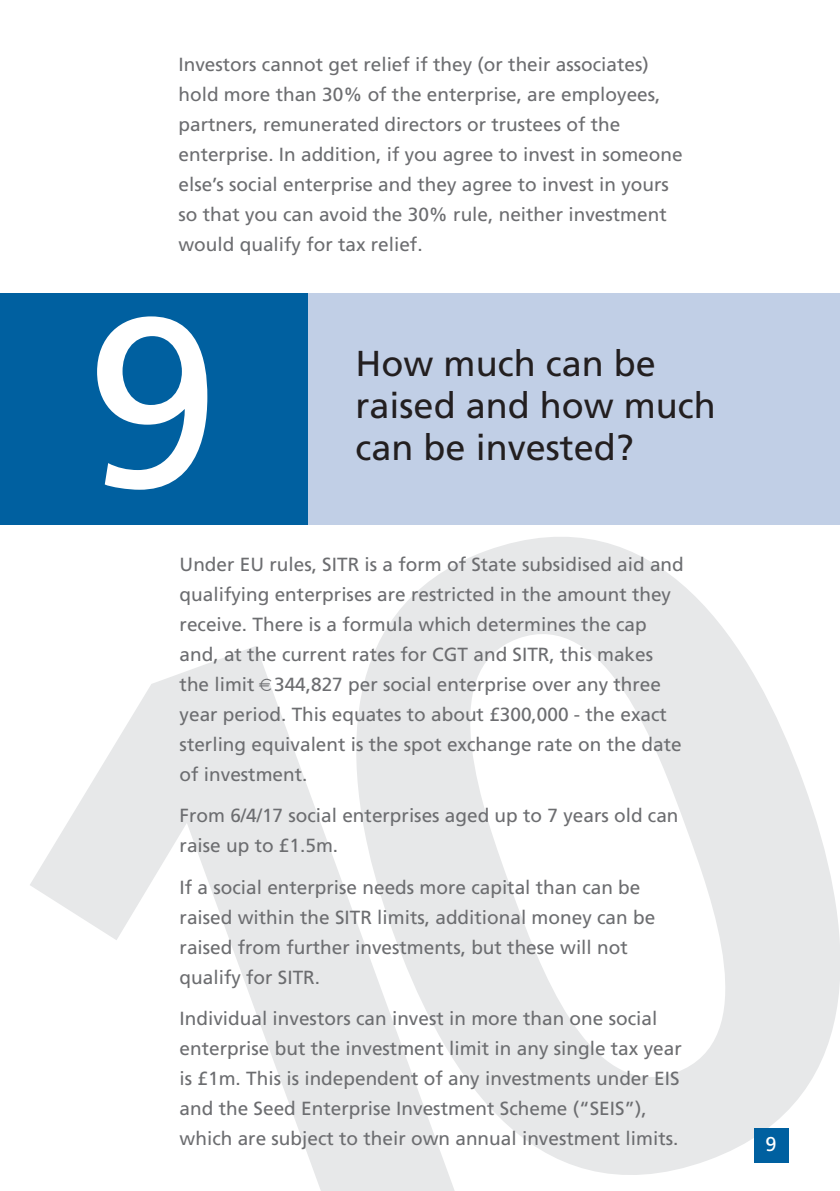
<style>
.page{position:relative;width:840px;height:1191px;background:#fff}
.page>*{position:absolute;margin:0;border:0;box-sizing:border-box;transform-origin:0 0}
.t1{font:240px "Frutiger";color:#fff}
.t2{font:36px/42px "Frutiger";color:#231f20}
.t3{font:20px "Frutiger";color:#fff}
.t4{font:19px/30px "Frutiger";color:#6c6d70}
</style>
<div class="page">
<div style="left:0;top:293px;width:839px;height:231px;background:#c1cfe6"></div>
<div style="left:0;top:293px;width:307px;height:231px;background:#0060a0"></div>
<p class="t4" style="left:178px;top:51px;width:505px">Investors cannot get relief if they (or their associates) hold more than 30% of the enterprise, are employees, partners, remunerated directors or trustees of the enterprise. In addition, if you agree to invest in someone else’s social enterprise and they agree to invest in yours so that you can avoid the 30% rule, neither investment would qualify for tax relief.</p>
<h1 class="t1" style="left:86px;top:307px;width:135px">9</h1>
<h2 class="t2" style="left:355px;top:345px;width:362px">How much can be raised and how much can be invested?</h2>
<p class="t4" style="left:179px;top:551px;width:505px">Under EU rules, SITR is a form of State subsidised aid and qualifying enterprises are restricted in the amount they receive. There is a formula which determines the cap and, at the current rates for CGT and SITR, this makes the limit 344,827 per social enterprise over any three year period. This equates to about £300,000 - the exact sterling equivalent is the spot exchange rate on the date of investment.</p>
<p class="t4" style="left:179px;top:802px;width:500px">From 6/4/17 social enterprises aged up to 7 years old can raise up to £1.5m.</p>
<p class="t4" style="left:179px;top:873px;width:477px">If a social enterprise needs more capital than can be raised within the SITR limits, additional money can be raised from further investments, but these will not qualify for SITR.</p>
<p class="t4" style="left:179px;top:1005px;width:503px">Individual investors can invest in more than one social enterprise but the investment limit in any single tax year is £1m. This is independent of any investments under EIS and the Seed Enterprise Investment Scheme (“SEIS”), which are subject to their own annual investment limits.</p>
<p class="t3" style="left:765px;top:1135px;width:13px">9</p>
</div>
